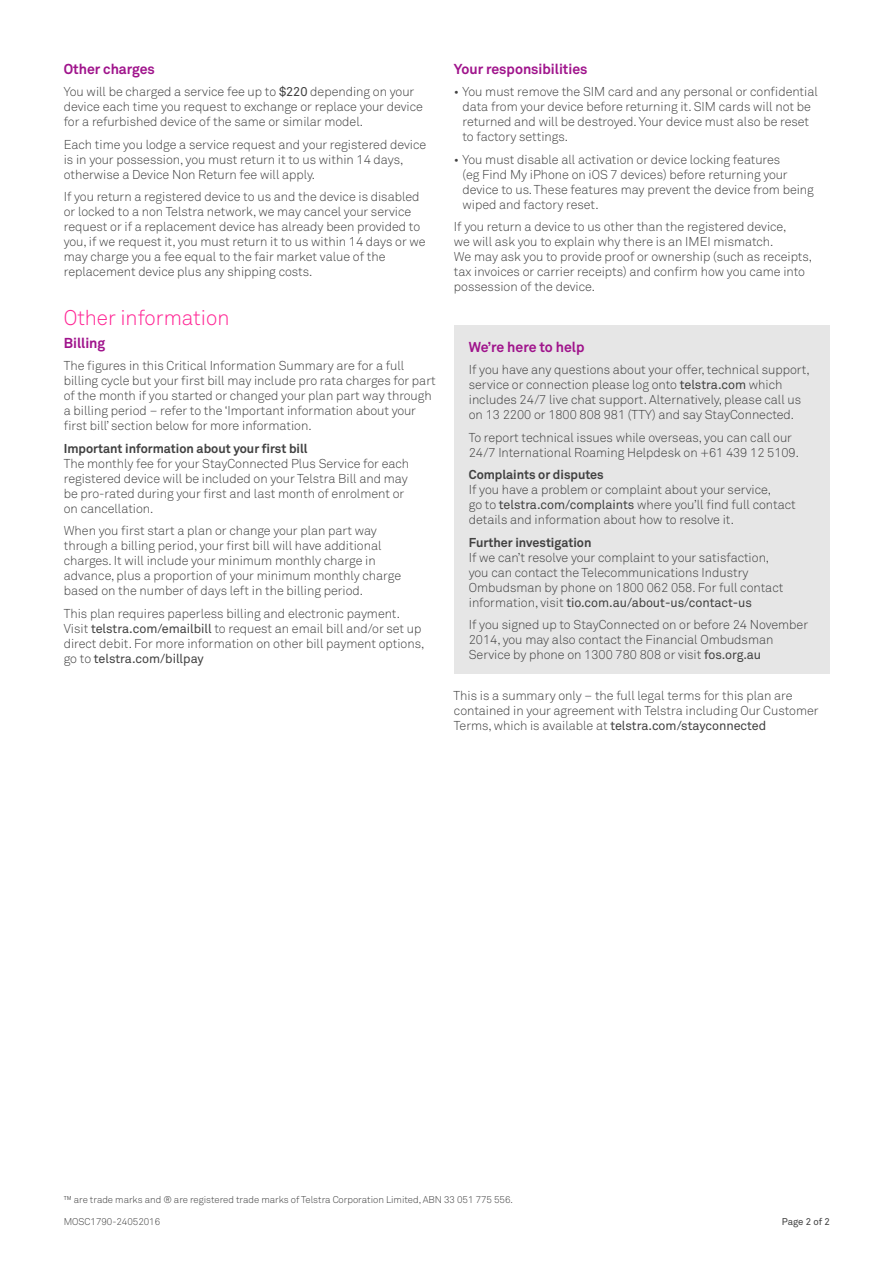
<style>
.page{position:relative;width:893px;height:1263px;background:#fff}
.page>*{position:absolute;margin:0;border:0;box-sizing:border-box;transform-origin:0 0}
.Subhead__Section_Int{font:300 21px "Telstra Akkurat";color:#ff2896}
.Subhead__Bold_9_5pt{font:700 14.25px "Telstra Akkurat";color:#a0148c}
.Body__Text__2sp{font:300 12.75px/15px "Telstra Akkurat";color:#414141}
.Body__Text__1_2sp{font:300 12.75px/15px "Telstra Akkurat";color:#414141}
.Body__Text__1sp{font:300 12.75px/15px "Telstra Akkurat";color:#414141}
.Subhead__Bold_8_5pt{font:700 12.75px "Telstra Akkurat";color:#414141}
.Caption__Text_6_5pt{font:300 9.75px "Telstra Akkurat";color:#414141}
.t1{font:9.75px "Telstra Akkurat";letter-spacing:-.005em;color:#414141}
.s1{font-weight:400}
.s2{font-weight:700}
</style>
<div class="page">
<div style="left:454px;top:325px;width:375px;height:349px;background:#e6e6e6"></div>
<p class="Subhead__Bold_9_5pt" style="left:64px;top:60px;width:93px">Other charges</p>
<p class="Body__Text__1_2sp" style="left:64px;top:84px;width:361px">You will be charged a service fee up to <span class="s1">$220</span> depending on your device each time you request to exchange or replace your device for a refurbished device of the same or similar model.</p>
<p class="Body__Text__1_2sp" style="left:64px;top:137px;width:364px">Each time you lodge a service request and your registered device is in your possession, you must return it to us within 14 days, otherwise a Device Non Return fee will apply.</p>
<p class="Body__Text__2sp" style="left:64px;top:189px;width:363px">If you return a registered device to us and the device is disabled or locked to a non Telstra network, we may cancel your service request or if a replacement device has already been provided to you, if we request it, you must return it to us within 14 days or we may charge you a fee equal to the fair market value of the replacement device plus any shipping costs.</p>
<p class="Subhead__Section_Int" style="left:64px;top:305px;width:167px">Other information</p>
<p class="Subhead__Bold_9_5pt" style="left:64px;top:334px;width:43px">Billing</p>
<p class="Body__Text__1_2sp" style="left:64px;top:358px;width:373px">The figures in this Critical Information Summary are for a full billing cycle but your first bill may include pro rata charges for part of the month if you started or changed your plan part way through a billing period – refer to the ‘Important information about your first bill’ section below for more information.</p>
<p class="Subhead__Bold_8_5pt" style="left:64px;top:440px;width:245px">Important information about your first bill</p>
<p class="Body__Text__1_2sp" style="left:64px;top:456px;width:347px">The monthly fee for your StayConnected Plus Service for each registered device will be included on your Telstra Bill and may be pro-rated during your first and last month of enrolment or on cancellation.</p>
<p class="Body__Text__1_2sp" style="left:64px;top:523px;width:339px">When you first start a plan or change your plan part way through a billing period, your first bill will have additional charges. It will include your minimum monthly charge in advance, plus a proportion of your minimum monthly charge based on the number of days left in the billing period.</p>
<p class="Body__Text__1sp" style="left:64px;top:606px;width:362px">This plan requires paperless billing and electronic payment.<br>Visit <span class="s1">telstra.com/emailbill</span> to request an email bill and/or set up direct debit. For more information on other bill payment options, go to <span class="s1">telstra.com/billpay</span></p>
<p class="Subhead__Bold_9_5pt" style="left:454px;top:60px;width:135px">Your responsibilities</p>
<p class="Body__Text__2sp" style="left:462px;top:84px;width:357px;text-indent:-9px">• You must remove the SIM card and any personal or confidential data from your device before returning it. SIM cards will not be returned and will be destroyed. Your device must also be reset to factory settings.</p>
<p class="Body__Text__2sp" style="left:462px;top:152px;width:353px;text-indent:-9px">• You must disable all activation or device locking features<br>(eg Find My iPhone on iOS 7 devices) before returning your device to us. These features may prevent the device from being wiped and factory reset.</p>
<p class="Body__Text__1_2sp" style="left:454px;top:219px;width:360px">If you return a device to us other than the registered device,<br>we will ask you to explain why there is an IMEI mismatch.<br>We may ask you to provide proof or ownership (such as receipts, tax invoices or carrier receipts) and confirm how you came into possession of the device.</p>
<p class="Subhead__Bold_9_5pt" style="left:469px;top:338px;width:117px">We’re here to help</p>
<p class="Body__Text__2sp" style="left:469px;top:362px;width:343px">If you have any questions about your offer, technical support, service or connection please log onto <span class="s1">telstra.com</span> which includes 24/7 live chat support. Alternatively, please call us on 13 2200 or 1800 808 981 (TTY) and say StayConnected.</p>
<p class="Body__Text__2sp" style="left:469px;top:430px;width:332px">To report technical issues while overseas, you can call our<br>24/7 International Roaming Helpdesk on +61 439 12 5109.</p>
<p class="Body__Text__2sp" style="left:469px;top:467px;width:328px"><span class="s2">Complaints or disputes<br></span>If you have a problem or complaint about your service,<br>go to <span class="s1">telstra.com/complaints</span> where you’ll find full contact details and information about how to resolve it.</p>
<p class="Body__Text__2sp" style="left:469px;top:535px;width:316px"><span class="s2">Further investigation<br></span>If we can’t resolve your complaint to your satisfaction, you can contact the Telecommunications Industry Ombudsman by phone on 1800 062 058. For full contact information, visit <span class="s1">tio.com.au/about-us/contact-us</span></p>
<p class="Body__Text__2sp" style="left:469px;top:617px;width:341px">If you signed up to StayConnected on or before 24 November<br>2014, you may also contact the Financial Ombudsman<br>Service by phone on 1300 780 808 or visit <span class="s1">fos.org.au</span></p>
<p class="Body__Text__1_2sp" style="left:454px;top:688px;width:366px">This is a summary only – the full legal terms for this plan are contained in your agreement with Telstra including Our Customer<br>Terms, which is available at <span class="s1">telstra.com/stayconnected</span></p>
<p class="Caption__Text_6_5pt" style="left:64px;top:1194px;width:451px">™ are trade marks and ® are registered trade marks of Telstra Corporation Limited, ABN 33 051 775 556.</p>
<p class="Caption__Text_6_5pt" style="left:64px;top:1215px;width:98px">MOSC1790-24052016</p>
<p class="t1" style="left:782px;top:1216px;width:50px">Page 2 of 2</p>
</div>
